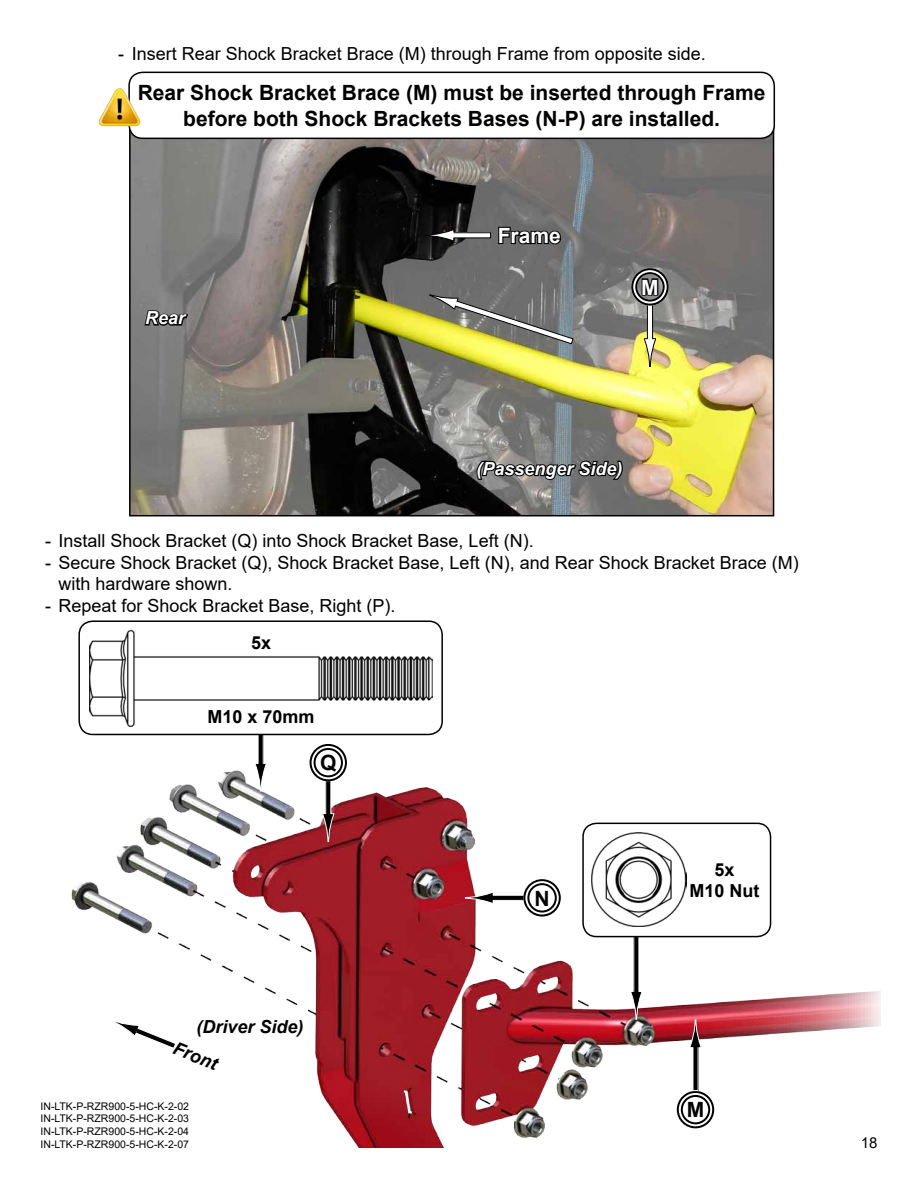
<style>
.page{position:relative;width:918px;height:1188px;background:#fff}
.page>*{position:absolute;margin:0;border:0;box-sizing:border-box;transform-origin:0 0}
.t1{font:700 21px/25.2px "Arial";color:#000;text-align:center}
.t2{font:700 21px "Arial";color:#fff}
.t3{font:18px/21.6px "Arial";color:#000}
.t4{font:italic 700 18px "Arial";color:#fff}
.t5{font:700 18px/21.6px "Arial";color:#000;text-align:center}
.t6{font:italic 700 18px "Arial";color:#000}
.t7{font:15px "Arial";color:#000}
.t8{font:10.5px/12.6px "Arial";color:#000;text-align:justify}
</style>
<div class="page">
<img style="left:132px;top:134px;width:639px;height:379px">
<svg style="left:475px;top:459px;width:149px;height:23px;background:#454545"></svg>
<div style="left:647px;top:302px;width:6px;height:37px;background:#fff"></div>
<div style="left:647px;top:302px;width:6px;height:37px;border:1px solid #000"></div>
<svg style="left:643px;top:338px;width:14px;height:29px"></svg>
<div style="left:631px;top:268px;width:38px;height:38px;border:6px solid #fff;border-radius:50%"></div>
<div style="left:631px;top:268px;width:38px;height:38px;border:2px solid #000;border-radius:50%"></div>
<div style="left:635px;top:272px;width:30px;height:30px;border:2px solid #000;border-radius:50%"></div>
<svg style="left:640px;top:264px;width:19px;height:35px"></svg>
<svg style="left:429px;top:295px;width:145px;height:50px;background:#929374"></svg>
<svg style="left:497px;top:224px;width:66px;height:22px"></svg>
<div style="left:454px;top:233px;width:37px;height:5px;background:#fff"></div>
<svg style="left:425px;top:229px;width:30px;height:13px"></svg>
<svg style="left:143px;top:309px;width:47px;height:19px"></svg>
<div style="left:129px;top:72px;width:645px;height:66px;background:#fff;border-radius:14px"></div>
<svg style="left:137px;top:71px;width:631px;height:2px"></svg>
<div style="left:128px;top:72px;width:647px;height:67px;border:2px solid #000;border-radius:14px"></div>
<img style="left:98px;top:85px;width:43px;height:46px">
<img style="left:71px;top:725px;width:809px;height:423px">
<div style="left:634px;top:890px;width:5px;height:102px;background:#000"></div>
<svg style="left:630px;top:991px;width:13px;height:29px"></svg>
<div style="left:493px;top:895px;width:33px;height:5px;background:#000"></div>
<div style="left:492px;top:895px;width:34px;height:6px;border:1px solid #fff"></div>
<svg style="left:465px;top:891px;width:29px;height:13px"></svg>
<svg style="left:680px;top:1094px;width:31px;height:31px"></svg>
<div style="left:677px;top:1091px;width:37px;height:37px;border:6px solid #fff;border-radius:50%"></div>
<div style="left:677px;top:1091px;width:37px;height:37px;border:2px solid #000;border-radius:50%"></div>
<div style="left:681px;top:1095px;width:29px;height:29px;border:2px solid #000;border-radius:50%"></div>
<svg style="left:686px;top:1087px;width:19px;height:34px"></svg>
<div style="left:693px;top:1047px;width:5px;height:44px;background:#000"></div>
<svg style="left:689px;top:1020px;width:13px;height:28px"></svg>
<div style="left:258px;top:649px;width:5px;height:115px;background:#000"></div>
<svg style="left:254px;top:763px;width:13px;height:29px"></svg>
<div style="left:79px;top:621px;width:363px;height:113px;background:#fff;border-radius:14px"></div>
<div style="left:78px;top:620px;width:365px;height:115px;border:2px solid #000;border-radius:14px"></div>
<img style="left:90px;top:629px;width:343px;height:98px">
<div style="left:583px;top:823px;width:188px;height:114px;background:#fff;border-radius:14px"></div>
<div style="left:582px;top:823px;width:189px;height:114px;border:2px solid #000;border-radius:14px"></div>
<img style="left:591px;top:833px;width:95px;height:94px">
<svg style="left:111px;top:1016px;width:194px;height:57px"></svg>
<div style="left:326px;top:769px;width:5px;height:45px;background:#000"></div>
<div style="left:325px;top:768px;width:6px;height:46px;border:1px solid #fff"></div>
<svg style="left:322px;top:813px;width:13px;height:29px"></svg>
<svg style="left:526px;top:882px;width:32px;height:32px"></svg>
<div style="left:523px;top:879px;width:38px;height:38px;border:6px solid #fff;border-radius:50%"></div>
<div style="left:523px;top:879px;width:38px;height:38px;border:2px solid #000;border-radius:50%"></div>
<div style="left:527px;top:883px;width:30px;height:30px;border:2px solid #000;border-radius:50%"></div>
<svg style="left:534px;top:888px;width:16px;height:20px"></svg>
<svg style="left:313px;top:747px;width:31px;height:31px"></svg>
<div style="left:310px;top:744px;width:37px;height:37px;border:6px solid #fff;border-radius:50%"></div>
<div style="left:310px;top:744px;width:37px;height:37px;border:2px solid #000;border-radius:50%"></div>
<div style="left:314px;top:748px;width:29px;height:29px;border:2px solid #000;border-radius:50%"></div>
<svg style="left:318px;top:753px;width:21px;height:21px"></svg>
<p class="t3" style="left:118px;top:42px;width:589px">- Insert Rear Shock Bracket Brace (M) through Frame from opposite side.</p>
<p class="t1" style="left:138px;top:81px;width:629px">Rear Shock Bracket Brace (M) must be inserted through Frame before both Shock Brackets Bases (N-P) are installed.</p>
<p class="t4" style="left:145px;top:306px;width:42px">Rear</p>
<p class="t2" style="left:498px;top:221px;width:65px">Frame</p>
<p class="t2" style="left:641px;top:272px;width:19px">M</p>
<p class="t4" style="left:476px;top:457px;width:148px">(Passenger Side)</p>
<p class="t3" style="left:45px;top:530px;width:490px">- Install Shock Bracket (Q) into Shock Bracket Base, Left (N).</p>
<p class="t3" style="left:58px;top:552px;width:742px;text-indent:-14px">- Secure Shock Bracket (Q), Shock Bracket Base, Left (N), and Rear Shock Bracket Brace (M) with hardware shown.</p>
<p class="t3" style="left:45px;top:595px;width:352px">- Repeat for Shock Bracket Base, Right (P).</p>
<p class="t5" style="left:251px;top:632px;width:22px">5x</p>
<p class="t5" style="left:208px;top:706px;width:109px">M10 x 70mm</p>
<p class="t1" style="left:320px;top:751px;width:18px">Q</p>
<p class="t6" style="left:196px;top:1015px;width:109px">(Driver Side)</p>
<p class="t6" style="left:179px;top:1036px;width:47px;rotate:22deg">Front</p>
<p class="t8" style="left:40px;top:1100px;width:150px">IN-LTK-P-RZR900-5-HC-K-2-02<br>IN-LTK-P-RZR900-5-HC-K-2-03<br>IN-LTK-P-RZR900-5-HC-K-2-04<br>IN-LTK-P-RZR900-5-HC-K-2-07</p>
<p class="t1" style="left:535px;top:886px;width:17px">N</p>
<p class="t5" style="left:690px;top:859px;width:72px">5x<br>M10 Nut</p>
<p class="t1" style="left:687px;top:1098px;width:19px">M</p>
<p class="t7" style="left:861px;top:1132px;width:18px">18</p>
</div>
